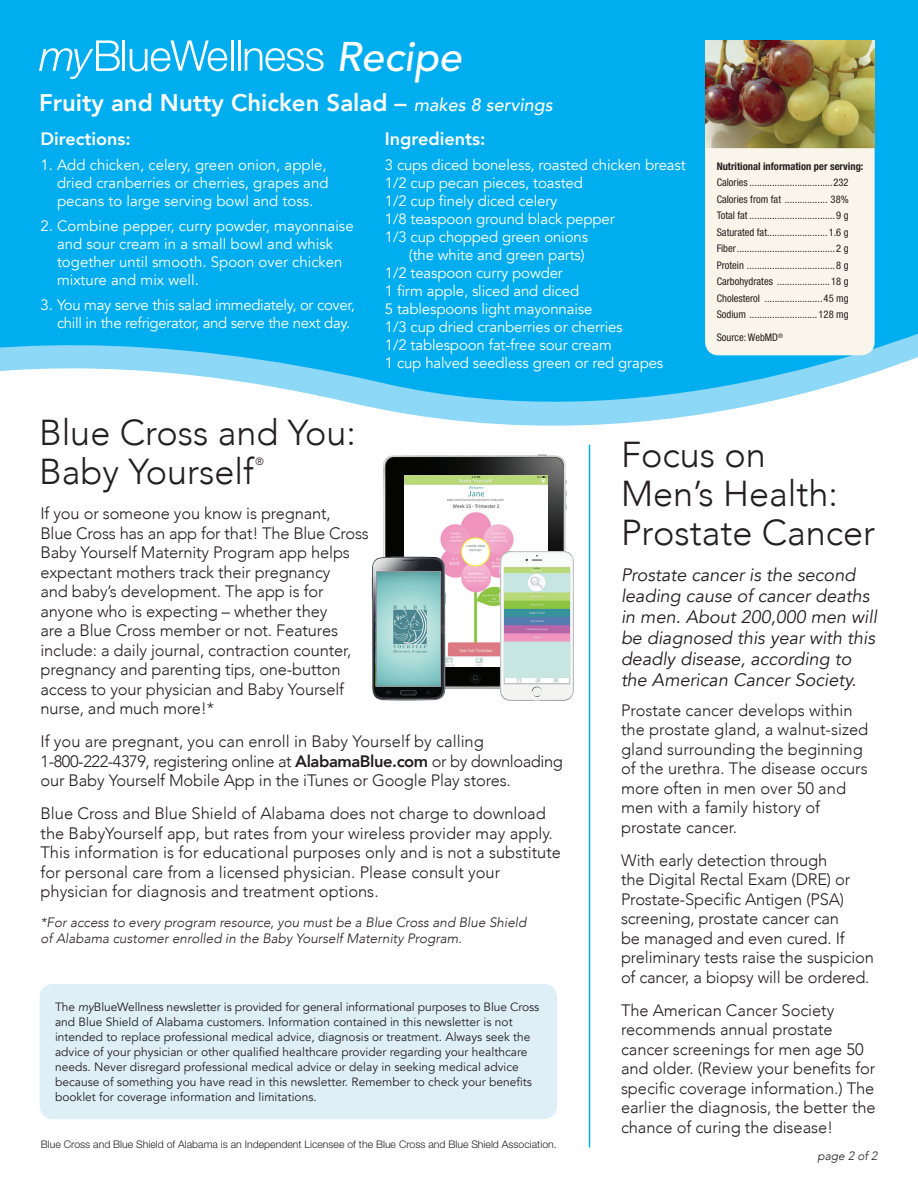
<style>
.page{position:relative;width:918px;height:1188px;background:#fff}
.page>*{position:absolute;margin:0;border:0;box-sizing:border-box;transform-origin:0 0}
.t1{font:italic 500 41.1px "Avenir LT Std";color:#fff}
.t2{font:300 36px/39px "Avenir";color:#231f20}
.t3{font:800 24px "Avenir";color:#fff}
.t4{font:italic 18px/21px "Avenir";color:#231f20}
.t5{font:800 18px "Avenir";color:#fff}
.t6{font:300 16.5px/19.5px "Avenir";letter-spacing:-.01em;color:#231f20}
.t7{font:15px/18px "Avenir";letter-spacing:-.01em;color:#fff}
.t8{font:italic 300 13.5px/16.2px "Avenir";color:#231f20}
.t9{font:12px/15px "Avenir";color:#231f20}
.t10{font:italic 300 12px "Avenir";color:#231f20}
.t11{font:condensed 10.5px/16.5px "Helvetica Neue LT Std";color:#231f20;text-align:justify}
.t12{font:300 10.5px "Helvetica Neue LT Std";color:#231f20}
.t13{font:700 condensed 10.5px "Helvetica Neue LT Std";color:#231f20}
.t14{font:300 10.5px "Avenir";color:#231f20}
.s1{font-weight:500;font-style:italic;font-size:18px}
.s2{font-weight:800}
.s3{font-style:italic}
</style>
<div class="page">
<svg style="left:0;top:0;width:918px;height:484px;fill:#00aeef"></svg>
<hr style="left:589px;top:445px;width:1px;height:703px;background:#00aeef">
<img style="left:382px;top:455px;width:184px;height:234px">
<img style="left:405px;top:476px;width:142px;height:190px">
<img style="left:372px;top:557px;width:74px;height:144px">
<img style="left:378px;top:573px;width:61px;height:111px">
<div style="left:376px;top:571px;width:65px;height:115px;border:1px solid #939598"></div>
<img style="left:494px;top:550px;width:81px;height:151px">
<img style="left:506px;top:678px;width:62px;height:4px">
<div style="left:504px;top:567px;width:66px;height:117px;border:1px solid #c1c2c4"></div>
<img style="left:505px;top:568px;width:65px;height:110px">
<div style="left:40px;top:984px;width:517px;height:135px;background:#dfeff8;border-radius:14px"></div>
<svg style="left:39px;top:40px;width:81px;height:39px"></svg>
<hr style="left:123px;top:40px;width:2px;height:31px;background:#fff">
<svg style="left:130px;top:40px;width:97px;height:32px"></svg>
<hr style="left:231px;top:40px;width:3px;height:31px;background:#fff">
<hr style="left:238px;top:40px;width:2px;height:31px;background:#fff">
<svg style="left:245px;top:48px;width:79px;height:23px"></svg>
<img style="left:705px;top:40px;width:170px;height:108px">
<div style="left:705px;top:148px;width:170px;height:207px;background:#f9f5ea"></div>
<h1 class="t1" style="left:336px;top:33px;width:127px">Recipe</h1>
<h3 class="t3" style="left:39px;top:84px;width:515px">Fruity and Nutty Chicken Salad – <span class="s1">makes 8 servings</span></h3>
<p class="t5" style="left:385px;top:125px;width:102px">Ingredients:</p>
<p class="t7" style="left:385px;top:156px;width:302px">3 cups diced boneless, roasted chicken breast</p>
<p class="t7" style="left:385px;top:174px;width:200px">1/2 cup pecan pieces, toasted</p>
<p class="t7" style="left:385px;top:192px;width:174px">1/2 cup finely diced celery</p>
<p class="t7" style="left:385px;top:210px;width:231px">1/8 teaspoon ground black pepper</p>
<p class="t7" style="left:385px;top:228px;width:205px">1/3 cup chopped green onions</p>
<p class="t7" style="left:409px;top:246px;width:177px">(the white and green parts)</p>
<p class="t7" style="left:385px;top:264px;width:180px">1/2 teaspoon curry powder</p>
<p class="t7" style="left:385px;top:282px;width:196px">1 firm apple, sliced and diced</p>
<p class="t7" style="left:385px;top:300px;width:209px">5 tablespoons light mayonnaise</p>
<p class="t7" style="left:385px;top:318px;width:239px">1/3 cup dried cranberries or cherries</p>
<p class="t7" style="left:385px;top:336px;width:228px">1/2 tablespoon fat-free sour cream</p>
<p class="t7" style="left:385px;top:354px;width:280px">1 cup halved seedless green or red grapes</p>
<p class="t5" style="left:40px;top:125px;width:92px">Directions:</p>
<p class="t7" style="left:57px;top:156px;width:273px;text-align:justify;text-indent:-16px">1. Add chicken, celery, green onion, apple, dried cranberries or cherries, grapes and pecans to large serving bowl and toss.</p>
<p class="t7" style="left:57px;top:217px;width:298px;text-indent:-16px">2. Combine pepper, curry powder, mayonnaise and sour cream in a small bowl and whisk together until smooth. Spoon over chicken mixture and mix well.</p>
<p class="t7" style="left:57px;top:296px;width:299px;text-indent:-16px">3. You may serve this salad immediately, or cover, chill in the refrigerator, and serve the next day.</p>
<p class="t13" style="left:717px;top:160px;width:148px">Nutritional information per serving:</p>
<p class="t11" style="left:717px;top:174px;width:134px">Calories .................................232<br>Calories from fat ................. 38% Total fat ..................................9 g Saturated fat........................1.6 g Fiber.......................................2 g Protein ...................................8 g Carbohydrates .....................18 g Cholesterol .......................45 mg Sodium ...........................128 mg</p>
<p class="t11" style="left:717px;top:329px;width:68px">Source: WebMD<sup>®</sup></p>
<h2 class="t2" style="left:39px;top:413px;width:318px">Blue Cross and You:<br>Baby Yourself</h2>
<p class="t14" style="left:256px;top:455px;width:10px">®</p>
<p class="t6" style="left:40px;top:504px;width:330px">If you or someone you know is pregnant,<br>Blue Cross has an app for that! The Blue Cross Baby Yourself Maternity Program app helps expectant mothers track their pregnancy<br>and baby’s development. The app is for anyone who is expecting – whether they<br>are a Blue Cross member or not. Features include: a daily journal, contraction counter, pregnancy and parenting tips, one-button access to your physician and Baby Yourself nurse, and much more!*</p>
<p class="t6" style="left:40px;top:732px;width:524px">If you are pregnant, you can enroll in Baby Yourself by calling<br>1-800-222-4379, registering online at <span class="s2">AlabamaBlue.com</span> or by downloading our Baby Yourself Mobile App in the iTunes or Google Play stores.</p>
<p class="t6" style="left:40px;top:804px;width:522px">Blue Cross and Blue Shield of Alabama does not charge to download the BabyYourself app, but rates from your wireless provider may apply.<br>This information is for educational purposes only and is not a substitute for personal care from a licensed physician. Please consult your physician for diagnosis and treatment options.</p>
<p class="t8" style="left:40px;top:914px;width:487px">*For access to every program resource, you must be a Blue Cross and Blue Shield of Alabama customer enrolled in the Baby Yourself Maternity Program.</p>
<p class="t9" style="left:55px;top:1000px;width:486px">The <span class="s3">my</span>BlueWellness newsletter is provided for general informational purposes to Blue Cross and Blue Shield of Alabama customers. Information contained in this newsletter is not intended to replace professional medical advice, diagnosis or treatment. Always seek the advice of your physician or other qualified healthcare provider regarding your healthcare needs. Never disregard professional medical advice or delay in seeking medical advice because of something you have read in this newsletter. Remember to check your benefits booklet for coverage information and limitations.</p>
<p class="t12" style="left:41px;top:1138px;width:517px">Blue Cross and Blue Shield of Alabama is an Independent Licensee of the Blue Cross and Blue Shield Association.</p>
<h2 class="t2" style="left:621px;top:435px;width:256px">Focus on<br>Men’s Health:<br>Prostate Cancer</h2>
<p class="t4" style="left:621px;top:564px;width:258px">Prostate cancer is the second leading cause of cancer deaths in men. About 200,000 men will be diagnosed this year with this deadly disease, according to the American Cancer Society.</p>
<p class="t6" style="left:621px;top:700px;width:249px">Prostate cancer develops within the prostate gland, a walnut-sized gland surrounding the beginning of the urethra. The disease occurs more often in men over 50 and men with a family history of prostate cancer.</p>
<p class="t6" style="left:621px;top:850px;width:254px">With early detection through<br>the Digital Rectal Exam (DRE) or<br>Prostate-Specific Antigen (PSA) screening, prostate cancer can<br>be managed and even cured. If preliminary tests raise the suspicion of cancer, a biopsy will be ordered.</p>
<p class="t6" style="left:621px;top:1001px;width:256px">The American Cancer Society recommends annual prostate cancer screenings for men age 50 and older. (Review your benefits for specific coverage information.) The earlier the diagnosis, the better the chance of curing the disease!</p>
<p class="t10" style="left:817px;top:1148px;width:62px">page 2 of 2</p>
</div>
